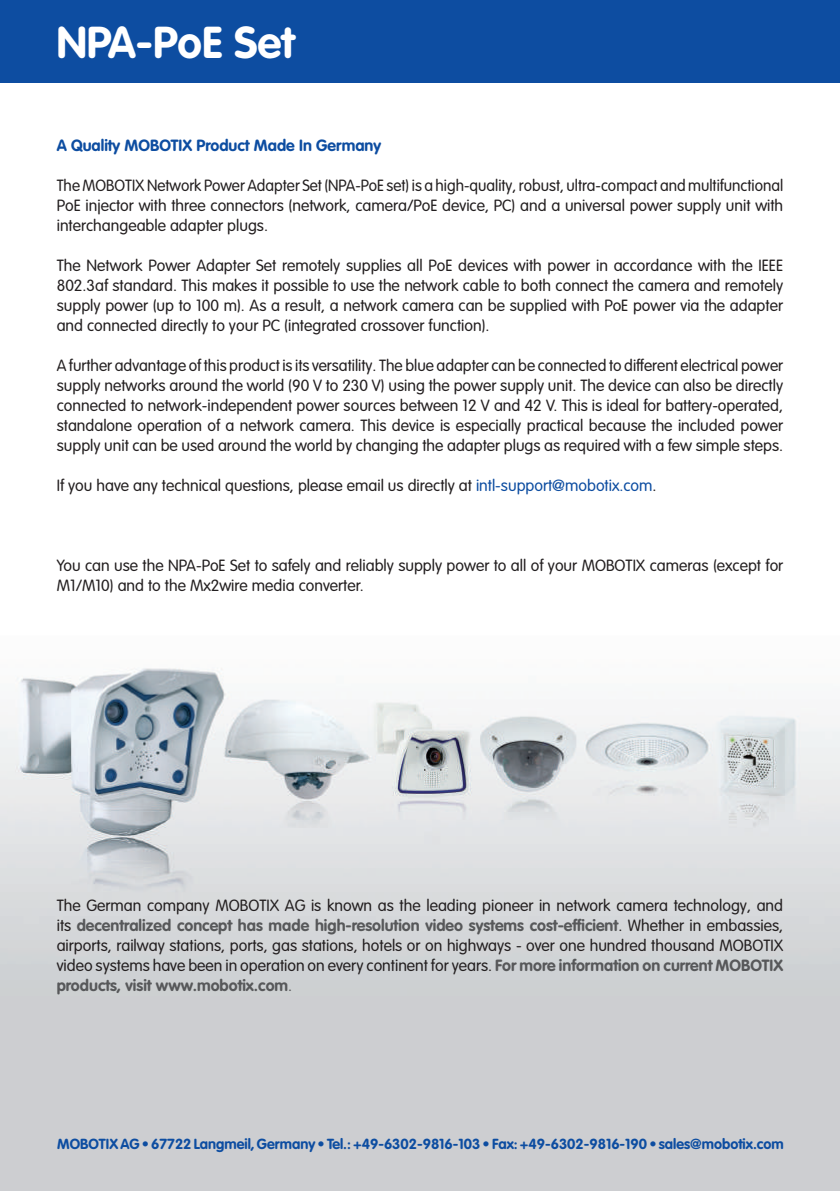
<style>
.page{position:relative;width:840px;height:1191px;background:#fff}
.page>*{position:absolute;margin:0;border:0;box-sizing:border-box;transform-origin:0 0}
.t1{font:700 44px "VAG Rounded LT Pro";color:#fff}
.t2{font:300 16px/20px "VAG Rounded LT Pro";color:#231f20;text-align:justify}
.t3{font:700 16px "VAG Rounded LT Pro";color:#0d4da1}
.t4{font:700 14.4px "VAG Rounded LT Pro";color:#0d4da1}
.s1{color:#0d4da1}
.s2{font-weight:700;color:#57585a}
.s3{color:#57585a}
</style>
<div class="page">
<img style="left:0;top:668px;width:839px;height:523px">
<div style="left:0;top:0;width:839px;height:82px;background:#0d4da1"></div>
<h1 class="t1" style="left:57px;top:15px;width:239px">NPA-PoE Set</h1>
<p class="t3" style="left:57px;top:135px;width:326px">A Quality MOBOTIX Product Made In Germany</p>
<p class="t2" style="left:57px;top:176px;width:727px">The MOBOTIX Network Power Adapter Set (NPA-PoE set) is a high-quality, robust, ultra-compact and multifunctional PoE injector with three connectors (network, camera/PoE device, PC) and a universal power supply unit with interchangeable adapter plugs.</p>
<p class="t2" style="left:57px;top:256px;width:727px">The Network Power Adapter Set remotely supplies all PoE devices with power in accordance with the IEEE 802.3af standard. This makes it possible to use the network cable to both connect the camera and remotely supply power (up to 100 m). As a result, a network camera can be supplied with PoE power via the adapter and connected directly to your PC (integrated crossover function).</p>
<p class="t2" style="left:57px;top:356px;width:727px">A further advantage of this product is its versatility. The blue adapter can be connected to different electrical power supply networks around the world (90 V to 230 V) using the power supply unit. The device can also be directly connected to network-independent power sources between 12 V and 42 V. This is ideal for battery-operated, standalone operation of a network camera. This device is especially practical because the included power supply unit can be used around the world by changing the adapter plugs as required with a few simple steps.</p>
<p class="t2" style="left:57px;top:476px;width:601px">If you have any technical questions, please email us directly at <span class="s1">intl-support@mobotix.com</span>.</p>
<p class="t2" style="left:57px;top:556px;width:727px">You can use the NPA-PoE Set to safely and reliably supply power to all of your MOBOTIX cameras (except for<br>M1/M10) and to the Mx2wire media converter.</p>
<p class="t2" style="left:57px;top:896px;width:727px">The German company MOBOTIX AG is known as the leading pioneer in network camera technology, and its <span class="s2">decentralized concept has made high-resolution video systems cost-efficient</span>. Whether in embassies, airports, railway stations, ports, gas stations, hotels or on highways - over one hundred thousand MOBOTIX video systems have been in operation on every continent for years. <span class="s2">For more information on current MOBOTIX products, visit www.mobotix.com</span><span class="s3">.</span></p>
<p class="t4" style="left:57px;top:1134px;width:727px">MOBOTIX AG • 67722 Langmeil, Germany • Tel.: +49-6302-9816-103 • Fax: +49-6302-9816-190 • sales@mobotix.com</p>
</div>
